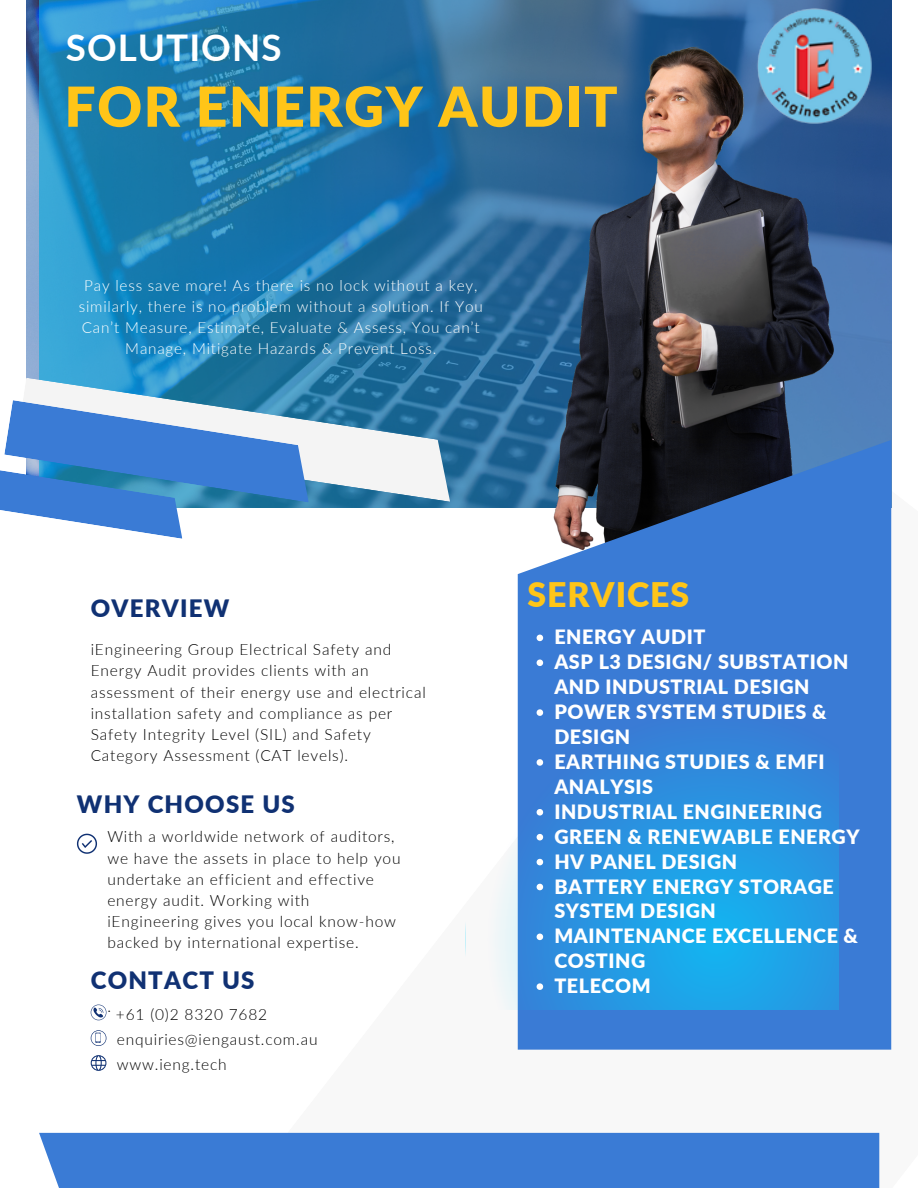
<style>
.page{position:relative;width:918px;height:1188px;background:#fff}
.page>*{position:absolute;margin:0;border:0;box-sizing:border-box;transform-origin:0 0}
.t1{font:900 55.2px "Lato";letter-spacing:.03em;color:#ffc518}
.t2{font:700 36.75px "Lato";letter-spacing:.03em;color:#fff}
.t3{font:900 33.9px "Lato";letter-spacing:.03em;color:#ffc518}
.t4{font:900 24px "Lato";letter-spacing:.05em;color:#103173}
.t5{font:900 19.8px/24.9px "Lato";letter-spacing:.03em;color:#fff}
.t6{font:300 15.45px/21.1px "Lato";letter-spacing:.05em;color:#000}
.t7{font:300 15.3px/21.1px "Lato";letter-spacing:.05em;color:#fff;text-align:center}
</style>
<div class="page">
<img style="left:39px;top:0;width:853px;height:507px">
<img style="left:541px;top:46px;width:292px;height:394px">
<svg style="left:518px;top:440px;width:373px;height:610px;background:#3b71bb"></svg>
<svg style="left:23px;top:378px;width:436px;height:124px"></svg>
<svg style="left:0;top:400px;width:317px;height:139px"></svg>
<svg style="left:465px;top:688px;width:374px;height:321px;background:#489fe3"></svg>
<svg style="left:77px;top:834px;width:20px;height:20px"></svg>
<svg style="left:91px;top:1055px;width:15px;height:16px"></svg>
<svg style="left:91px;top:1005px;width:15px;height:15px"></svg>
<svg style="left:91px;top:1030px;width:15px;height:16px"></svg>
<div style="left:39px;top:1133px;width:840px;height:55px;background:#3a7bd5"></div>
<img style="left:734px;top:0;width:158px;height:147px">
<svg style="left:537px;top:635px;width:6px;height:6px"></svg>
<svg style="left:537px;top:660px;width:6px;height:6px"></svg>
<svg style="left:537px;top:709px;width:6px;height:7px"></svg>
<svg style="left:537px;top:759px;width:6px;height:7px"></svg>
<svg style="left:537px;top:809px;width:6px;height:7px"></svg>
<svg style="left:537px;top:834px;width:6px;height:6px"></svg>
<svg style="left:537px;top:859px;width:6px;height:6px"></svg>
<svg style="left:537px;top:884px;width:6px;height:6px"></svg>
<svg style="left:537px;top:934px;width:6px;height:6px"></svg>
<svg style="left:537px;top:983px;width:6px;height:7px"></svg>
<h2 class="t2" style="left:66px;top:24px;width:217px">SOLUTIONS</h2>
<h1 class="t1" style="left:64px;top:72px;width:555px">FOR ENERGY AUDIT</h1>
<p class="t7" style="left:79px;top:274px;width:406px">Pay less save more! As there is no lock without a key, similarly, there is no problem without a solution. If You Can’t Measure, Estimate, Evaluate &amp; Assess, You can’t Manage, Mitigate Hazards &amp; Prevent Loss.</p>
<h3 class="t4" style="left:91px;top:593px;width:140px">OVERVIEW</h3>
<p class="t6" style="left:91px;top:639px;width:337px">iEngineering Group Electrical Safety and Energy Audit provides clients with an assessment of their energy use and electrical installation safety and compliance as per Safety Integrity Level (SIL) and Safety Category Assessment (CAT levels).</p>
<h3 class="t4" style="left:77px;top:789px;width:219px">WHY CHOOSE US</h3>
<p class="t6" style="left:107px;top:826px;width:295px">With a worldwide network of auditors, we have the assets in place to help you undertake an efficient and effective energy audit. Working with iEngineering gives you local know-how backed by international expertise.</p>
<h3 class="t4" style="left:91px;top:966px;width:165px">CONTACT US</h3>
<p class="t6" style="left:116px;top:1002px;width:203px;line-height:25px">+61 (0)2 8320 7682 enquiries@iengaust.com.au www.ieng.tech</p>
<p class="t6" style="left:107px;top:995px;width:5px">.</p>
<h3 class="t3" style="left:527px;top:573px;width:164px">SERVICES</h3>
<p class="t5" style="left:554px;top:624px;width:307px">ENERGY AUDIT<br>ASP L3 DESIGN/ SUBSTATION<br>AND INDUSTRIAL DESIGN<br>POWER SYSTEM STUDIES &amp;<br>DESIGN<br>EARTHING STUDIES &amp; EMFI<br>ANALYSIS<br>INDUSTRIAL ENGINEERING<br>GREEN &amp; RENEWABLE ENERGY<br>HV PANEL DESIGN<br>BATTERY ENERGY STORAGE<br>SYSTEM DESIGN<br>MAINTENANCE EXCELLENCE &amp;<br>COSTING<br>TELECOM</p>
</div>
